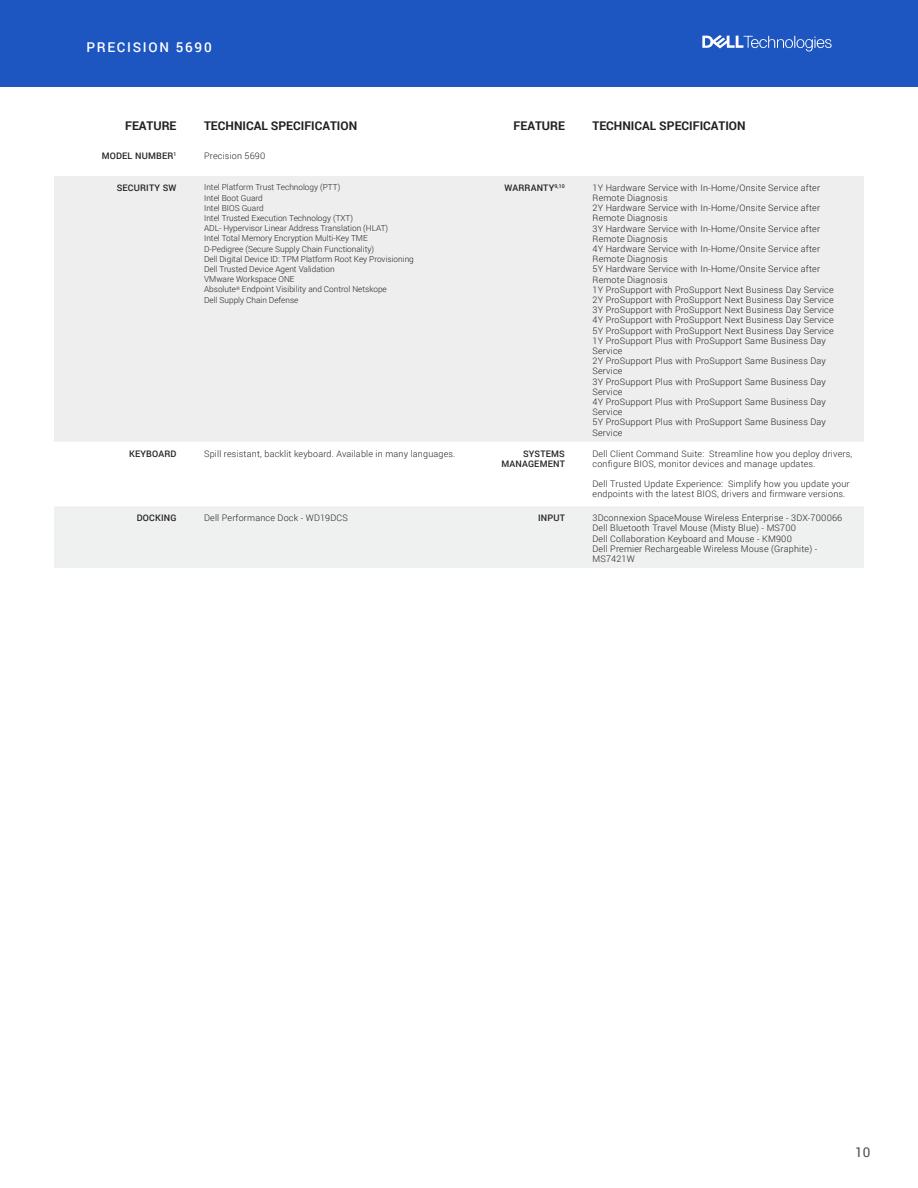
<style>
.page{position:relative;width:918px;height:1188px;background:#fff}
.page>*{position:absolute;margin:0;border:0;box-sizing:border-box;transform-origin:0 0}
.t1{font:500 13.5px "Roboto";letter-spacing:.13em;color:#fff}
.t2{font:13.5px "Roboto";color:#4b4c4d}
.t3{font:700 12px "Roboto";color:#231f20}
.t4{font:300 9px/10.2px "Roboto";letter-spacing:.02em;color:#231f20}
.t5{font:500 9px/10.2px "Roboto";letter-spacing:.02em;color:#231f20;text-align:right}
.t6{font:300 8.25px "Roboto";color:#231f20}
</style>
<div class="page">
<div style="left:0;top:0;width:918px;height:86px;background:#1d56c0"></div>
<svg style="left:702px;top:35px;width:130px;height:16px"></svg>
<div style="left:54px;top:176px;width:810px;height:266px;background:#eee"></div>
<div style="left:54px;top:507px;width:810px;height:61px;background:#eff0f0"></div>
<p class="t1" style="left:86px;top:38px;width:127px">PRECISION 5690</p>
<p class="t3" style="left:125px;top:117px;width:53px">FEATURE</p>
<p class="t3" style="left:204px;top:117px;width:155px">TECHNICAL SPECIFICATION</p>
<p class="t3" style="left:514px;top:117px;width:53px">FEATURE</p>
<p class="t3" style="left:593px;top:117px;width:155px">TECHNICAL SPECIFICATION</p>
<p class="t5" style="left:102px;top:151px;width:76px">MODEL NUMBER<sup>1</sup></p>
<p class="t4" style="left:204px;top:151px;width:63px">Precision 5690</p>
<p class="t5" style="left:117px;top:182px;width:61px">SECURITY SW</p>
<p class="t6" style="left:204px;top:182px;width:138px">Intel Platform Trust Technology (PTT)</p>
<p class="t6" style="left:204px;top:192px;width:60px">Intel Boot Guard</p>
<p class="t6" style="left:204px;top:202px;width:61px">Intel BIOS Guard</p>
<p class="t6" style="left:204px;top:212px;width:151px">Intel Trusted Execution Technology (TXT)</p>
<p class="t6" style="left:204px;top:223px;width:186px">ADL- Hypervisor Linear Address Translation (HLAT)</p>
<p class="t6" style="left:204px;top:233px;width:165px">Intel Total Memory Encryption Multi-Key TME</p>
<p class="t6" style="left:204px;top:243px;width:171px">D-Pedigree (Secure Supply Chain Functionality)</p>
<p class="t6" style="left:204px;top:253px;width:211px">Dell Digital Device ID: TPM Platform Root Key Provisioning</p>
<p class="t6" style="left:204px;top:263px;width:132px">Dell Trusted Device Agent Validation</p>
<p class="t6" style="left:204px;top:274px;width:92px">VMware Workspace ONE</p>
<p class="t6" style="left:204px;top:284px;width:184px">Absolute<sup>®</sup> Endpoint Visibility and Control Netskope</p>
<p class="t6" style="left:204px;top:294px;width:96px">Dell Supply Chain Defense</p>
<p class="t5" style="left:505px;top:182px;width:62px">WARRANTY<sup>9,10</sup></p>
<p class="t4" style="left:593px;top:182px;width:229px">1Y Hardware Service with In-Home/Onsite Service after<br>Remote Diagnosis</p>
<p class="t4" style="left:593px;top:203px;width:229px">2Y Hardware Service with In-Home/Onsite Service after<br>Remote Diagnosis</p>
<p class="t4" style="left:593px;top:223px;width:229px">3Y Hardware Service with In-Home/Onsite Service after<br>Remote Diagnosis</p>
<p class="t4" style="left:593px;top:243px;width:229px">4Y Hardware Service with In-Home/Onsite Service after<br>Remote Diagnosis</p>
<p class="t4" style="left:593px;top:264px;width:229px">5Y Hardware Service with In-Home/Onsite Service after<br>Remote Diagnosis</p>
<p class="t4" style="left:593px;top:284px;width:243px">1Y ProSupport with ProSupport Next Business Day Service</p>
<p class="t4" style="left:593px;top:294px;width:243px">2Y ProSupport with ProSupport Next Business Day Service</p>
<p class="t4" style="left:593px;top:305px;width:243px">3Y ProSupport with ProSupport Next Business Day Service</p>
<p class="t4" style="left:593px;top:315px;width:243px">4Y ProSupport with ProSupport Next Business Day Service</p>
<p class="t4" style="left:593px;top:325px;width:243px">5Y ProSupport with ProSupport Next Business Day Service</p>
<p class="t4" style="left:593px;top:335px;width:235px">1Y ProSupport Plus with ProSupport Same Business Day<br>Service</p>
<p class="t4" style="left:593px;top:356px;width:235px">2Y ProSupport Plus with ProSupport Same Business Day<br>Service</p>
<p class="t4" style="left:593px;top:376px;width:235px">3Y ProSupport Plus with ProSupport Same Business Day<br>Service</p>
<p class="t4" style="left:593px;top:396px;width:235px">4Y ProSupport Plus with ProSupport Same Business Day<br>Service</p>
<p class="t4" style="left:593px;top:417px;width:235px">5Y ProSupport Plus with ProSupport Same Business Day<br>Service</p>
<p class="t5" style="left:129px;top:448px;width:49px">KEYBOARD</p>
<p class="t4" style="left:204px;top:448px;width:253px">Spill resistant, backlit keyboard. Available in many languages.</p>
<p class="t5" style="left:501px;top:448px;width:65px">SYSTEMS<br>MANAGEMENT</p>
<p class="t4" style="left:593px;top:448px;width:261px">Dell Client Command Suite: Streamline how you deploy drivers, configure BIOS, monitor devices and manage updates.</p>
<p class="t4" style="left:593px;top:479px;width:259px">Dell Trusted Update Experience: Simplify how you update your endpoints with the latest BIOS, drivers and firmware versions.</p>
<p class="t5" style="left:137px;top:513px;width:41px">DOCKING</p>
<p class="t4" style="left:204px;top:513px;width:145px">Dell Performance Dock - WD19DCS</p>
<p class="t5" style="left:538px;top:513px;width:28px">INPUT</p>
<p class="t4" style="left:593px;top:513px;width:251px">3Dconnexion SpaceMouse Wireless Enterprise - 3DX-700066</p>
<p class="t4" style="left:593px;top:523px;width:205px">Dell Bluetooth Travel Mouse (Misty Blue) - MS700</p>
<p class="t4" style="left:593px;top:533px;width:201px">Dell Collaboration Keyboard and Mouse - KM900</p>
<p class="t4" style="left:593px;top:543px;width:226px">Dell Premier Rechargeable Wireless Mouse (Graphite) -<br>MS7421W</p>
<p class="t2" style="left:855px;top:1143px;width:17px">10</p>
</div>
